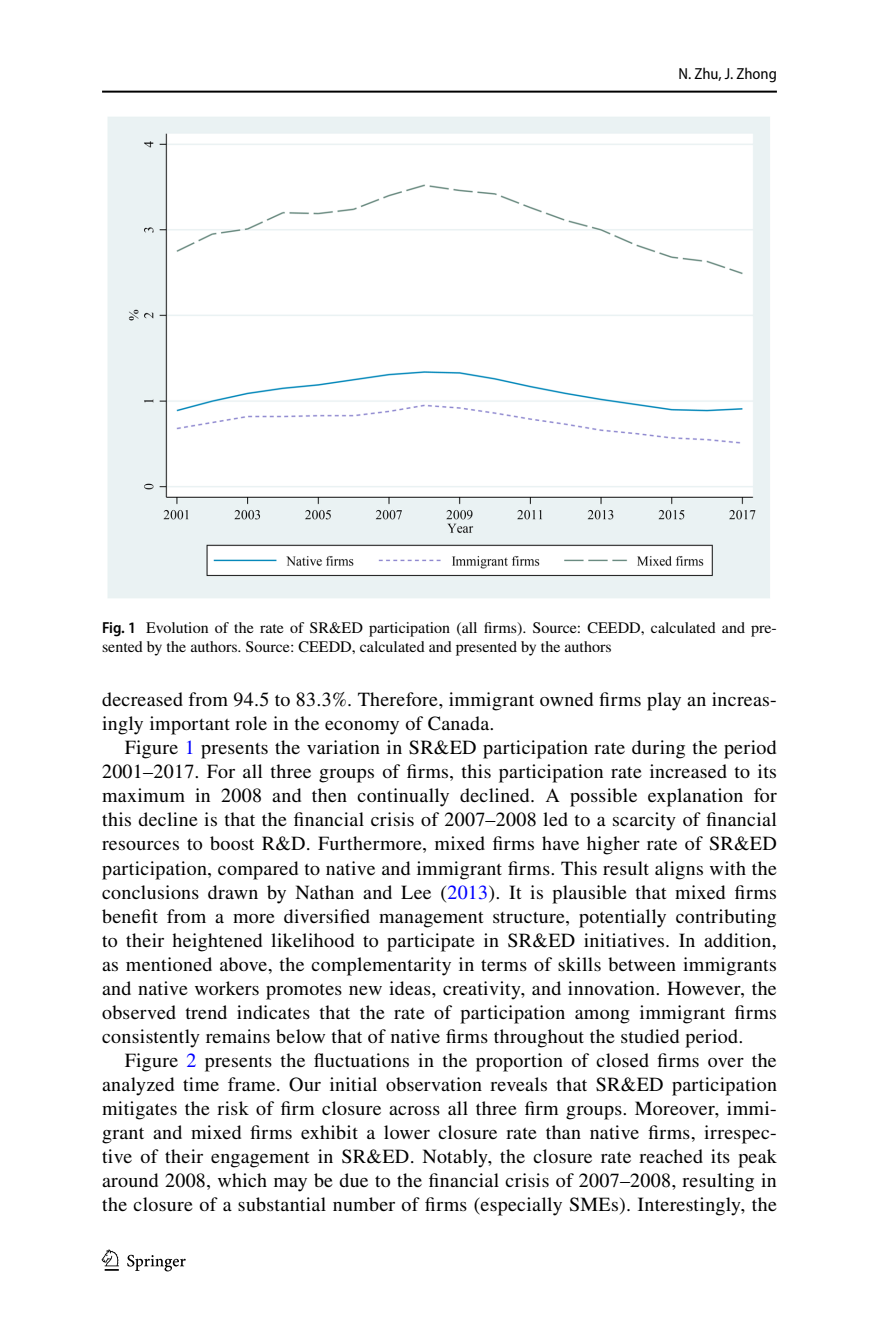
<style>
.page{position:relative;width:879px;height:1333px;background:#fff}
.page>*{position:absolute;margin:0;border:0;box-sizing:border-box;transform-origin:0 0}
.t1{font:20px/24px "STIX";letter-spacing:.015em;color:#000;text-align:justify}
.t2{font:16px/19px "STIX";color:#000}
.t3{font:semi-condensed 16px "Myriad Pro";color:#000}
.s1{font-family:"Myriad Pro";font-weight:600;font-stretch:semi-condensed}
.s2{color:#00f}
</style>
<div class="page">
<hr style="left:102px;top:91px;width:675px;height:2px;background:#000">
<svg style="left:102px;top:1249px;width:17px;height:21px"></svg>
<svg style="left:127px;top:1254px;width:59px;height:17px"></svg>
<img style="left:108px;top:117px;width:662px;height:481px">
<p class="t3" style="left:678px;top:65px;width:100px">N. Zhu, J. Zhong</p>
<p class="t2" style="left:102px;top:619px;width:676px"><span class="s1">Fig. 1</span> Evolution of the rate of SR&amp;ED participation (all firms). Source: CEEDD, calculated and pre&shy;sented by the authors. Source: CEEDD, calculated and presented by the authors</p>
<p class="t1" style="left:102px;top:689px;width:676px">decreased from 94.5 to 83.3%. Therefore, immigrant owned firms play an increas&shy;ingly important role in the economy of Canada.</p>
<p class="t1" style="left:102px;top:737px;width:676px;text-indent:23px">Figure <span class="s2">1</span> presents the variation in SR&amp;ED participation rate during the period 2001–2017. For all three groups of firms, this participation rate increased to its maximum in 2008 and then continually declined. A possible explanation for this decline is that the financial crisis of 2007–2008 led to a scarcity of financial resources to boost R&amp;D. Furthermore, mixed firms have higher rate of SR&amp;ED participation, compared to native and immigrant firms. This result aligns with the conclusions drawn by Nathan and Lee (<span class="s2">2013</span>). It is plausible that mixed firms benefit from a more diversified management structure, potentially contributing to their heightened likelihood to participate in SR&amp;ED initiatives. In addition, as mentioned above, the complementarity in terms of skills between immigrants and native workers promotes new ideas, creativity, and innovation. However, the observed trend indicates that the rate of participation among immigrant firms consistently remains below that of native firms throughout the studied period.</p>
<p class="t1" style="left:102px;top:1049px;width:676px;text-indent:23px">Figure <span class="s2">2</span> presents the fluctuations in the proportion of closed firms over the analyzed time frame. Our initial observation reveals that SR&amp;ED participation mitigates the risk of firm closure across all three firm groups. Moreover, immi&shy;grant and mixed firms exhibit a lower closure rate than native firms, irrespec&shy;tive of their engagement in SR&amp;ED. Notably, the closure rate reached its peak around 2008, which may be due to the financial crisis of 2007–2008, resulting in the closure of a substantial number of firms (especially SMEs). Interestingly, the</p>
</div>
